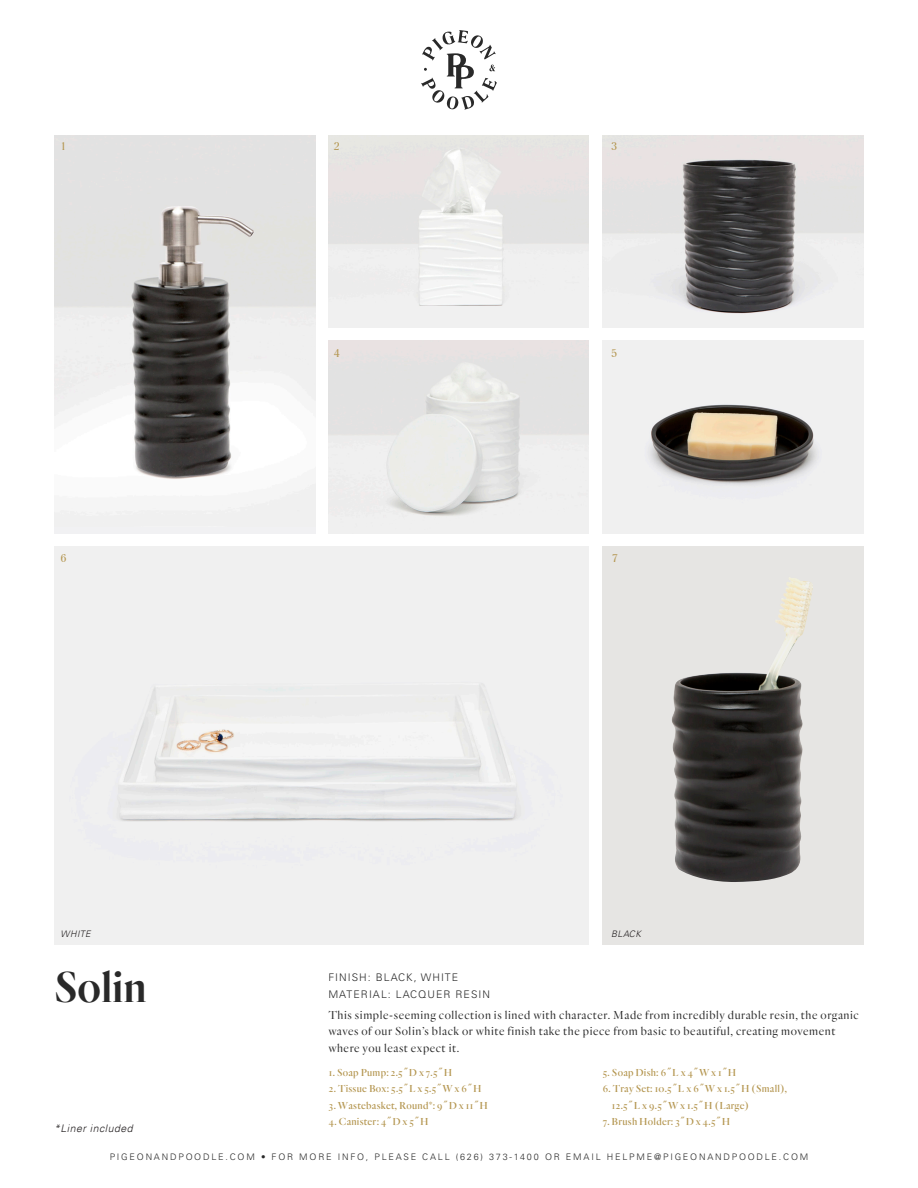
<style>
.page{position:relative;width:918px;height:1188px;background:#fff}
.page>*{position:absolute;margin:0;border:0;box-sizing:border-box;transform-origin:0 0}
.t1{font:600 45px "Quarto";color:#292929}
.Product_Dimensions{font:300 12px/16.5px "Quarto";letter-spacing:.05em;color:#292929}
.Product_Dimensions-2{font:11.25px "Romana BT";color:#b49650}
.Product_Dimensions-3{font:500 10.5px "Quarto";letter-spacing:.025em;color:#b49650}
.Product_Dimensions-4{font:300 10.5px "Univers LT Std";letter-spacing:.1em;color:#292929}
.t2{font:italic 300 10.5px "Univers LT";letter-spacing:.05em;color:#231f20}
.t3{font:300 9px "Univers LT Std";letter-spacing:.2em;color:#292929}
.t4{font:italic 300 9px "Univers LT";letter-spacing:.05em;color:#231f20}
.s1{font-size:11.25px}
</style>
<div class="page">
<svg style="left:421px;top:30px;width:76px;height:80px"></svg>
<img style="left:54px;top:135px;width:261px;height:391px">
<img style="left:603px;top:135px;width:261px;height:192px">
<div style="left:603px;top:547px;width:261px;height:398px;background:#e6e5e3"></div>
<img style="left:672px;top:578px;width:141px;height:304px">
<img style="left:328px;top:341px;width:261px;height:192px">
<img style="left:602px;top:341px;width:262px;height:192px">
<img style="left:55px;top:547px;width:534px;height:398px">
<p class="Product_Dimensions-2" style="left:61px;top:139px;width:8px">1</p>
<p class="Product_Dimensions-2" style="left:334px;top:139px;width:8px">2</p>
<p class="Product_Dimensions-2" style="left:334px;top:346px;width:8px">4</p>
<p class="Product_Dimensions-2" style="left:611px;top:139px;width:8px">3</p>
<p class="Product_Dimensions-2" style="left:611px;top:346px;width:8px">5</p>
<p class="Product_Dimensions-2" style="left:61px;top:551px;width:8px">6</p>
<p class="Product_Dimensions-2" style="left:61px;top:551px;width:8px">4</p>
<p class="Product_Dimensions-2" style="left:612px;top:551px;width:8px">7</p>
<p class="t4" style="left:61px;top:928px;width:32px">WHITE</p>
<p class="t4" style="left:611px;top:929px;width:31px">BLACK</p>
<p class="t1" style="left:54px;top:957px;width:94px">Solin</p>
<p class="t2" style="left:54px;top:1122px;width:80px">*Liner included</p>
<p class="Product_Dimensions-4" style="left:328px;top:971px;width:131px">FINISH: BLACK, WHITE</p>
<p class="Product_Dimensions-4" style="left:328px;top:988px;width:163px">MATERIAL: LACQUER RESIN</p>
<p class="Product_Dimensions" style="left:328px;top:1006px;width:532px">This simple-seeming collection is lined with character. Made from incredibly durable resin, the organic waves of our Solin’s black or white finish take the piece from basic to beautiful, creating movement where you least expect it.</p>
<p class="Product_Dimensions-3" style="left:329px;top:1066px;width:125px">1. Soap Pump: 2.5<span class="s1">˝</span>D x 7.5<span class="s1">˝</span>H</p>
<p class="Product_Dimensions-3" style="left:329px;top:1082px;width:154px">2. Tissue Box: 5.5<span class="s1">˝</span>L x 5.5<span class="s1">˝</span>W x 6<span class="s1">˝</span>H</p>
<p class="Product_Dimensions-3" style="left:329px;top:1099px;width:161px">3. Wastebasket, Round*: 9<span class="s1">˝</span>D x 11<span class="s1">˝</span>H</p>
<p class="Product_Dimensions-3" style="left:329px;top:1115px;width:101px">4. Canister: 4<span class="s1">˝</span>D x 5<span class="s1">˝</span>H</p>
<p class="Product_Dimensions-3" style="left:603px;top:1066px;width:135px">5. Soap Dish: 6<span class="s1">˝</span>L x 4<span class="s1">˝</span>W x 1<span class="s1">˝</span>H</p>
<p class="Product_Dimensions-3" style="left:603px;top:1082px;width:186px">6. Tray Set: 10.5<span class="s1">˝</span>L x 6<span class="s1">˝</span>W x 1.5<span class="s1">˝</span>H (Small),</p>
<p class="Product_Dimensions-3" style="left:612px;top:1099px;width:139px">12.5<span class="s1">˝</span>L x 9.5<span class="s1">˝</span>W x 1.5<span class="s1">˝</span>H (Large)</p>
<p class="Product_Dimensions-3" style="left:603px;top:1115px;width:129px">7. Brush Holder: 3<span class="s1">˝</span>D x 4.5<span class="s1">˝</span>H</p>
<p class="t3" style="left:110px;top:1151px;width:700px">PIGEONANDPOODLE.COM • FOR MORE INFO, PLEASE CALL (626) 373-1400 OR EMAIL HELPME@PIGEONANDPOODLE.COM</p>
</div>
